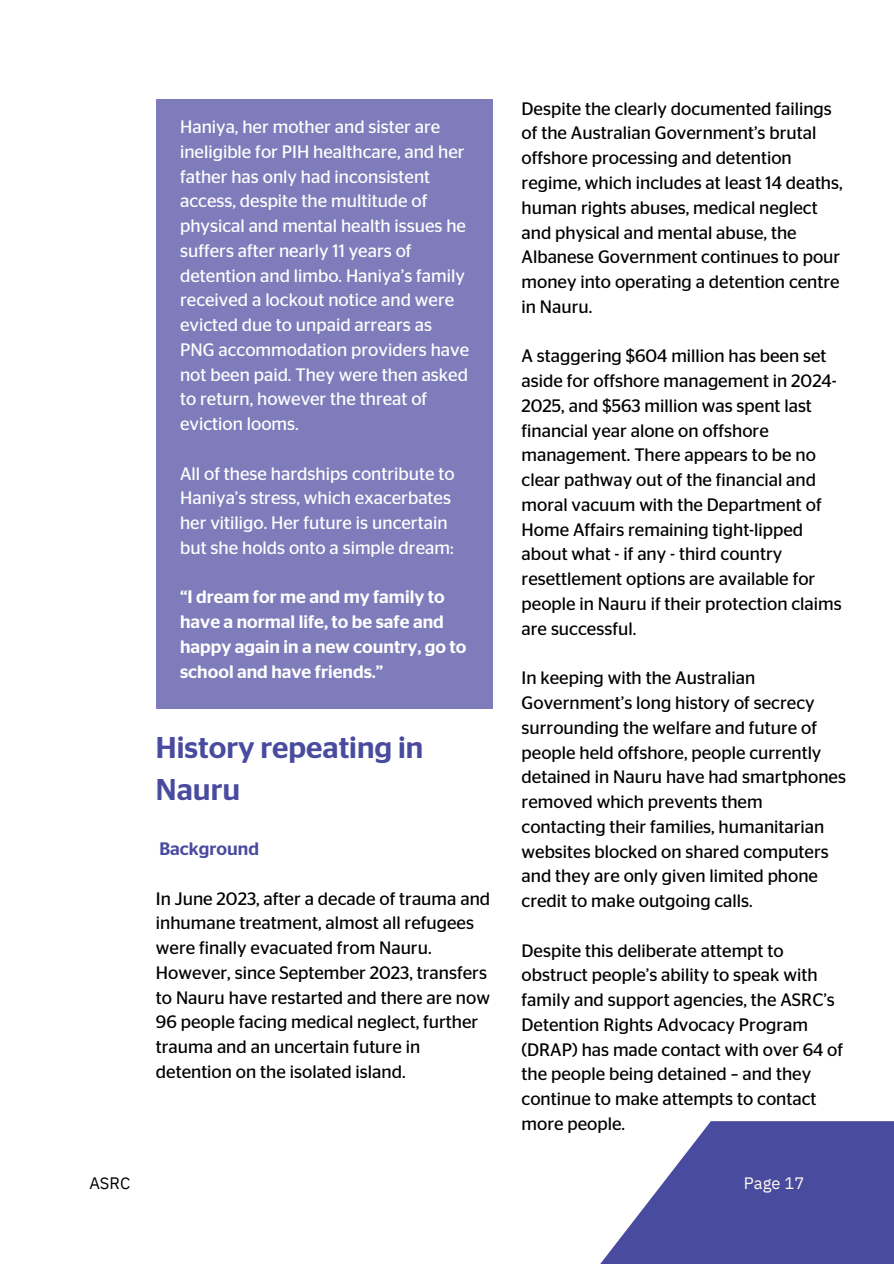
<style>
.page{position:relative;width:894px;height:1264px;background:#fff}
.page>*{position:absolute;margin:0;border:0;box-sizing:border-box;transform-origin:0 0}
.t1{font:500 30px/41.7px "Stag Sans";color:#494b9f}
.t2{font:18px/24.8px "Stag Sans";color:#000}
.t3{font:18px/24.8px "Stag Sans";color:#fff}
.t4{font:500 18px/24.8px "Stag Sans";color:#fff}
.t5{font:500 18px "Stag Sans";color:#494b9f}
.t6{font:16.5px "IBM Plex Sans";color:#fff9f3}
.t7{font:16.5px "IBM Plex Sans";color:#000}
</style>
<div class="page">
<svg style="left:601px;top:1121px;width:292px;height:142px;fill:#494b9f"></svg>
<div style="left:156px;top:100px;width:336px;height:608px;background:#7f7cbb"></div>
<h3 class="t3" style="left:180px;top:115px;width:290px">Haniya, her mother and sister are ineligible for PIH healthcare, and her father has only had inconsistent access, despite the multitude of physical and mental health issues he suffers after nearly 11 years of detention and limbo. Haniya’s family received a lockout notice and were evicted due to unpaid arrears as<br>PNG accommodation providers have not been paid. They were then asked to return, however the threat of eviction looms.</h3>
<h1 class="t3" style="left:180px;top:462px;width:276px">All of these hardships contribute to Haniya’s stress, which exacerbates her vitiligo. Her future is uncertain but she holds onto a simple dream:</h1>
<h3 class="t4" style="left:180px;top:585px;width:288px">“I dream for me and my family to have a normal life, to be safe and happy again in a new country, go to school and have friends.”</h3>
<p class="t1" style="left:156px;top:728px;width:269px">History repeating in<br>Nauru</p>
<h2 class="t5" style="left:159px;top:840px;width:101px">Background</h2>
<p class="t2" style="left:156px;top:886px;width:335px">In June 2023, after a decade of trauma and inhumane treatment, almost all refugees were finally evacuated from Nauru.<br>However, since September 2023, transfers to Nauru have restarted and there are now 96 people facing medical neglect, further trauma and an uncertain future in detention on the isolated island.</p>
<p class="t2" style="left:521px;top:97px;width:322px">Despite the clearly documented failings of the Australian Government’s brutal offshore processing and detention regime, which includes at least 14 deaths, human rights abuses, medical neglect and physical and mental abuse, the Albanese Government continues to pour money into operating a detention centre in Nauru.</p>
<p class="t2" style="left:521px;top:344px;width:321px">A staggering $604 million has been set aside for offshore management in 2024- 2025, and $563 million was spent last financial year alone on offshore management. There appears to be no clear pathway out of the financial and moral vacuum with the Department of Home Affairs remaining tight-lipped about what - if any - third country resettlement options are available for people in Nauru if their protection claims are successful.</p>
<p class="t2" style="left:521px;top:666px;width:326px">In keeping with the Australian Government’s long history of secrecy surrounding the welfare and future of people held offshore, people currently detained in Nauru have had smartphones removed which prevents them contacting their families, humanitarian websites blocked on shared computers and they are only given limited phone credit to make outgoing calls.</p>
<p class="t2" style="left:521px;top:938px;width:323px">Despite this deliberate attempt to obstruct people’s ability to speak with family and support agencies, the ASRC’s Detention Rights Advocacy Program (DRAP) has made contact with over 64 of the people being detained – and they continue to make attempts to contact more people.</p>
<p class="t7" style="left:89px;top:1172px;width:42px">ASRC</p>
<p class="t6" style="left:743px;top:1172px;width:62px">Page 17</p>
</div>
